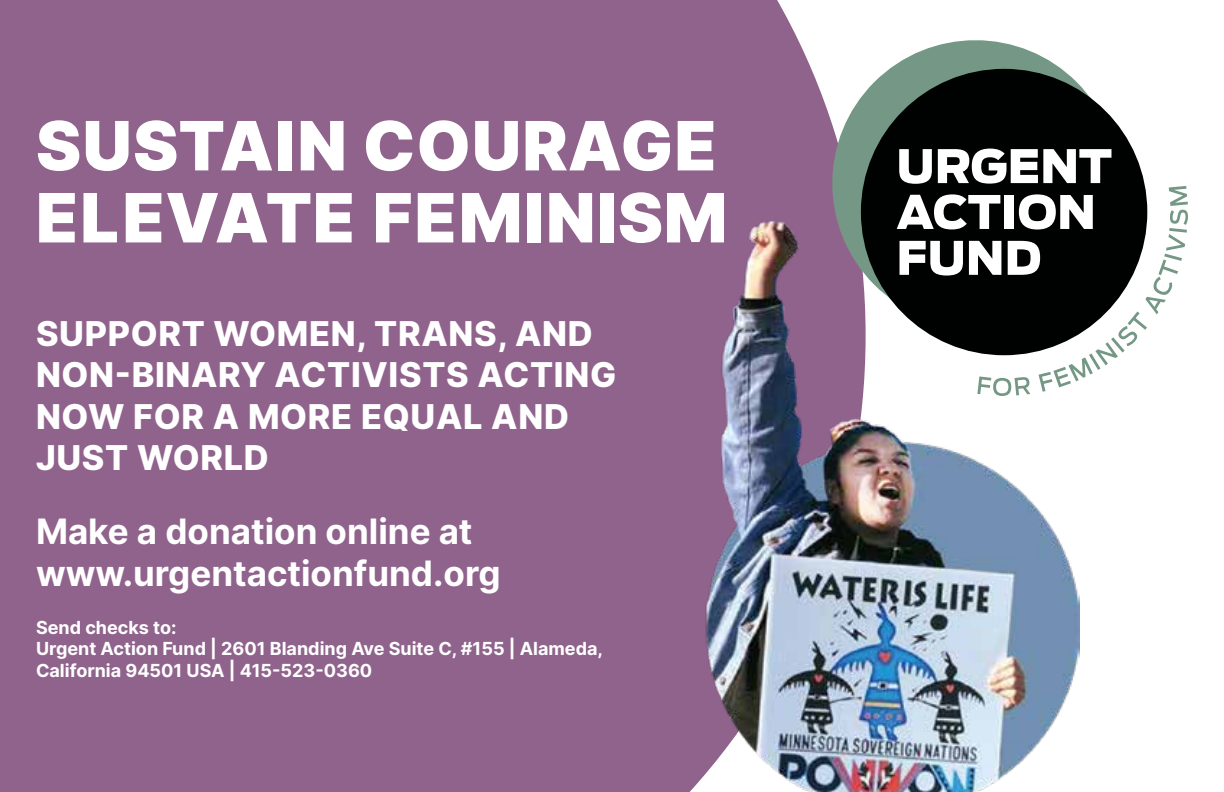
<style>
.page{position:relative;width:1224px;height:792px;background:#fff}
.page>*{position:absolute;margin:0;border:0;box-sizing:border-box;transform-origin:0 0}
.t1{font:900 68px/72px "Inter";letter-spacing:.02em;color:#fff}
.t2{font:700 35px/42px "Inter";color:#fff}
.t3{font:800 34.2px/41px "Inter";letter-spacing:.02em;color:#fff}
.t4{font:700 18px/21.6px "Inter";color:#fff}
</style>
<div class="page">
<div style="left:0;top:0;width:818px;height:792px;background:#90638d"></div>
<img style="left:694px;top:145px;width:386px;height:647px">
<svg style="left:818px;top:40px;width:315px;height:301px"></svg>
<div style="left:861px;top:69px;width:286px;height:286px;background:#000101;border-radius:50%"></div>
<svg style="left:897px;top:149px;width:291px;height:247px"></svg>
<h1 class="t1" style="left:36px;top:107px;width:693px">SUSTAIN COURAGE<br>ELEVATE FEMINISM</h1>
<h3 class="t3" style="left:36px;top:312px;width:582px">SUPPORT WOMEN, TRANS, AND<br>NON-BINARY ACTIVISTS ACTING<br>NOW FOR A MORE EQUAL AND<br>JUST WORLD</h3>
<h2 class="t2" style="left:36px;top:509px;width:466px">Make a donation online at www.urgentactionfund.org</h2>
<p class="t4" style="left:36px;top:616px;width:569px">Send checks to:<br>Urgent Action Fund | 2601 Blanding Ave Suite C, #155 | Alameda,<br>California 94501 USA | 415-523-0360</p>
</div>
